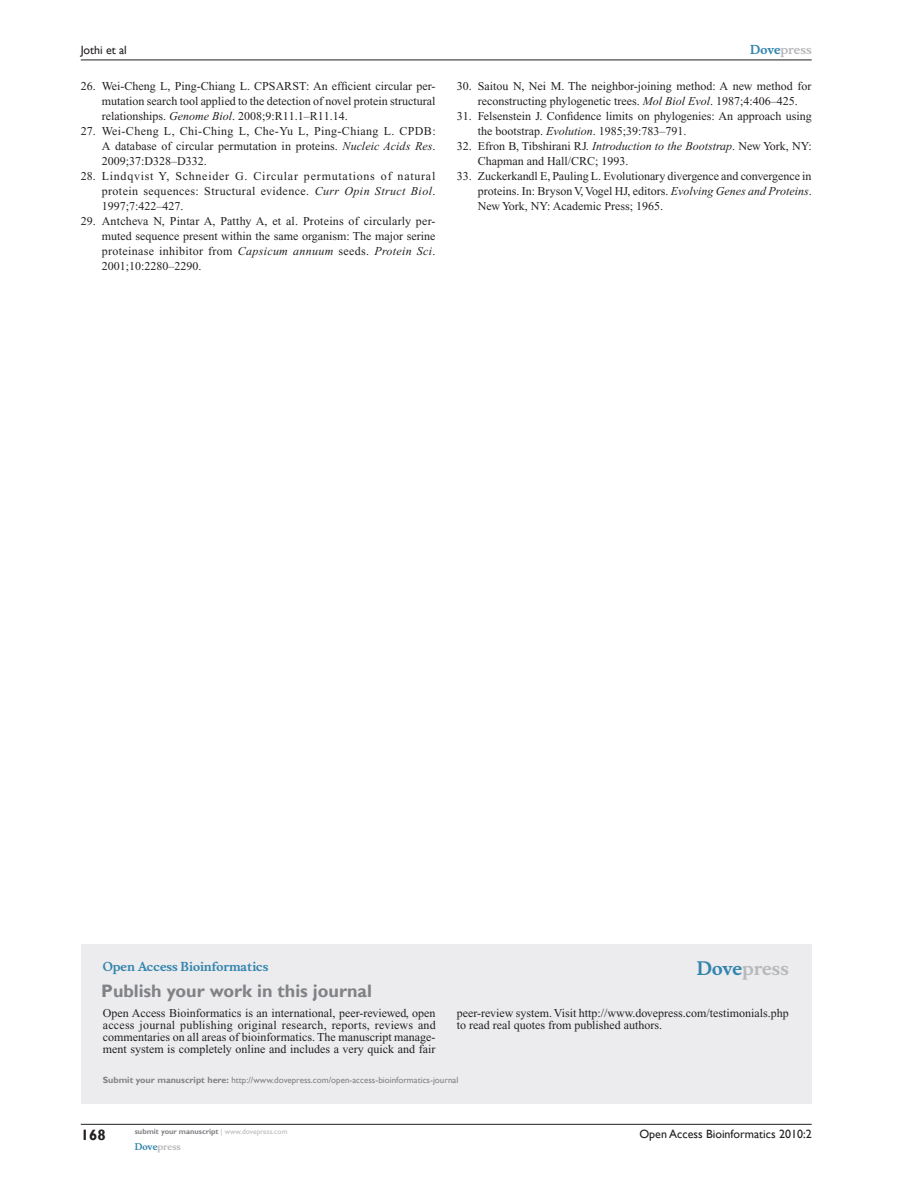
<style>
.page{position:relative;width:918px;height:1188px;background:#fff}
.page>*{position:absolute;margin:0;border:0;box-sizing:border-box;transform-origin:0 0}
.t1{font:700 18px "Gill Sans";color:#808285}
.t2{font:700 18px "Musee";color:#b8b9bc}
.t3{font:700 15px "Gill Sans";color:#231f20}
.t4{font:12px/15px "Times New Roman";color:#231f20;text-align:justify}
.t5{font:12px "Gill Sans";color:#231f20}
.t6{font:700 12px "Musee";color:#3485ae}
.t7{font:700 12px "Musee";color:#b8b9bc}
.t8{font:9px "Gill Sans";color:#808285}
.t9{font:700 9px "Musee";color:#b8b9bc}
.t10{font:700 7.5px "Gill Sans";color:#808285}
.s1{font-style:italic}
.s2{color:#3485ae}
.s3{font-weight:700}
.s4{font-weight:400;color:#b8b9bc}
</style>
<div class="page">
<div style="left:81px;top:944px;width:731px;height:159px;background:#ececee"></div>
<hr style="left:81px;top:1124px;width:731px;height:1px;background:#231f20">
<hr style="left:81px;top:60px;width:731px;height:1px;background:#231f20">
<p class="t5" style="left:81px;top:43px;width:48px">Jothi et al</p>
<p class="t4" style="left:102px;top:79px;width:335px;text-indent:-21px">26. Wei-Cheng L, Ping-Chiang L. CPSARST: An efficient circular per&shy;mutation search tool applied to the detection of novel protein structural relationships. <span class="s1">Genome Biol</span>. 2008;9:R11.1–R11.14.</p>
<p class="t4" style="left:102px;top:124px;width:335px;text-indent:-21px">27. Wei-Cheng L, Chi-Ching L, Che-Yu L, Ping-Chiang L. CPDB:<br>A database of circular permutation in proteins. <span class="s1">Nucleic Acids Res</span>.<br>2009;37:D328–D332.</p>
<p class="t4" style="left:102px;top:169px;width:335px;text-indent:-21px">28. Lindqvist Y, Schneider G. Circular permutations of natural protein sequences: Structural evidence. <span class="s1">Curr Opin Struct Biol</span>.<br>1997;7:422–427.</p>
<p class="t4" style="left:102px;top:214px;width:335px;text-indent:-21px">29. Antcheva N, Pintar A, Patthy A, et al. Proteins of circularly per&shy;muted sequence present within the same organism: The major serine proteinase inhibitor from <span class="s1">Capsicum annuum</span> seeds. <span class="s1">Protein Sci</span>.<br>2001;10:2280–2290.</p>
<p class="t7" style="left:750px;top:43px;width:63px"><span class="s2">Dove</span>press</p>
<p class="t4" style="left:478px;top:79px;width:335px;text-indent:-21px">30. Saitou N, Nei M. The neighbor-joining method: A new method for reconstructing phylogenetic trees. <span class="s1">Mol Biol Evol</span>. 1987;4:406–425.</p>
<p class="t4" style="left:478px;top:109px;width:335px;text-indent:-21px">31. Felsenstein J. Confidence limits on phylogenies: An approach using the bootstrap. <span class="s1">Evolution</span>. 1985;39:783–791.</p>
<p class="t4" style="left:478px;top:139px;width:335px;text-indent:-21px">32. Efron B, Tibshirani RJ. <span class="s1">Introduction to the Bootstrap</span>. New York, NY:<br>Chapman and Hall/CRC; 1993.</p>
<p class="t4" style="left:478px;top:169px;width:335px;text-indent:-21px">33. Zuckerkandl E, Pauling L. Evolutionary divergence and convergence in proteins. In: Bryson V, Vogel HJ, editors. <span class="s1">Evolving Genes and Proteins</span>.<br>New York, NY: Academic Press; 1965.</p>
<p class="t6" style="left:103px;top:959px;width:167px">Open Access Bioinformatics</p>
<h1 class="t1" style="left:101px;top:980px;width:272px">Publish your work in this journal</h1>
<h1 class="t2" style="left:697px;top:958px;width:94px"><span class="s2">Dove</span>press</h1>
<p class="t4" style="left:103px;top:1007px;width:335px;line-height:12px">Open Access Bioinformatics is an international, peer-reviewed, open access journal publishing original research, reports, reviews and commentaries on all areas of bioinformatics. The manuscript manage&shy;ment system is completely online and includes a very quick and fair</p>
<p class="t4" style="left:457px;top:1007px;width:333px;line-height:12px">peer-review system. Visit http://www.dovepress.com/testimonials.php to read real quotes from published authors.</p>
<p class="t8" style="left:103px;top:1075px;width:357px"><span class="s3">Submit your manuscript here:</span> http://www.dovepress.com/open-access-bioinformatics-journal</p>
<p class="t3" style="left:81px;top:1126px;width:26px">168</p>
<p class="t10" style="left:135px;top:1127px;width:154px">submit your manuscript <span class="s4">| www.dovepress.com</span></p>
<p class="t9" style="left:135px;top:1141px;width:48px"><span class="s2">Dove</span>press</p>
<p class="t5" style="left:639px;top:1127px;width:174px">Open Access Bioinformatics 2010:2</p>
</div>
